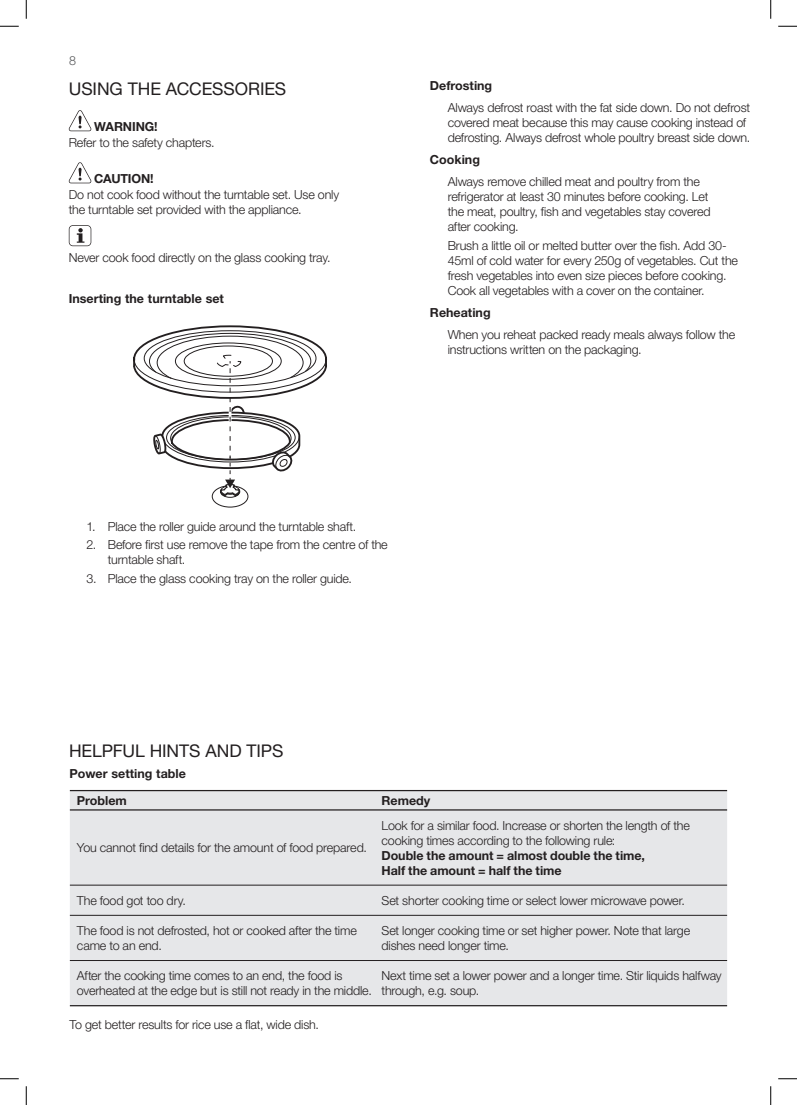
<style>
.page{position:relative;width:797px;height:1105px;background:#fff}
.page>*{position:absolute;margin:0;border:0;box-sizing:border-box;transform-origin:0 0}
.t1{font:17.5px "Helvetica Neue LT Std";letter-spacing:-.005em;color:#231f20}
.t2{font:300 12.5px/15px "Helvetica Neue LT Std";letter-spacing:-.015em;color:#231f20}
.t3{font:700 12.5px/26.8px "Helvetica Neue LT Std";color:#231f20}
.t4{font:300 12.5px "Helvetica Neue LT Std";color:#57585a}
</style>
<div class="page">
<svg style="left:69px;top:110px;width:22px;height:21px"></svg>
<svg style="left:69px;top:162px;width:22px;height:21px"></svg>
<svg style="left:69px;top:225px;width:22px;height:21px"></svg>
<div style="left:69px;top:226px;width:22px;height:19px;background:#fff;border-radius:3px"></div>
<svg style="left:77px;top:228px;width:7px;height:15px"></svg>
<div style="left:212px;top:485px;width:36px;height:22px;border:1px solid #231f20;border-radius:50%"></div>
<svg style="left:133px;top:325px;width:194px;height:173px"></svg>
<div style="left:70px;top:791px;width:657px;height:214px;background:#e6e7e9"></div>
<hr style="left:70px;top:885px;width:657px;height:1px;background:#231f20">
<hr style="left:70px;top:915px;width:657px;height:1px;background:#231f20">
<hr style="left:70px;top:960px;width:657px;height:1px;background:#231f20">
<hr style="left:70px;top:790px;width:657px;height:1px;background:#231f20">
<hr style="left:70px;top:809px;width:657px;height:1px;background:#231f20">
<hr style="left:70px;top:1005px;width:657px;height:1px;background:#231f20">
<svg style="left:0;top:25px;width:19px;height:2px"></svg>
<svg style="left:778px;top:25px;width:19px;height:2px"></svg>
<svg style="left:0;top:1078px;width:19px;height:1px"></svg>
<svg style="left:778px;top:1078px;width:19px;height:1px"></svg>
<svg style="left:25px;top:0;width:2px;height:19px"></svg>
<svg style="left:25px;top:1086px;width:2px;height:19px"></svg>
<svg style="left:770px;top:0;width:1px;height:19px"></svg>
<svg style="left:770px;top:1086px;width:1px;height:19px"></svg>
<p class="t4" style="left:69px;top:53px;width:8px">8</p>
<h1 class="t1" style="left:69px;top:79px;width:219px">USING THE ACCESSORIES</h1>
<p class="t3" style="left:94px;top:112px;width:65px">WARNING!</p>
<p class="t2" style="left:69px;top:134px;width:147px">Refer to the safety chapters.</p>
<p class="t3" style="left:94px;top:165px;width:61px">CAUTION!</p>
<p class="t2" style="left:69px;top:186px;width:272px">Do not cook food without the turntable set. Use only the turntable set provided with the appliance.</p>
<p class="t2" style="left:69px;top:250px;width:263px">Never cook food directly on the glass cooking tray.</p>
<p class="t3" style="left:69px;top:285px;width:157px">Inserting the turntable set</p>
<p class="t3" style="left:430px;top:72px;width:64px">Defrosting</p>
<p class="t2" style="left:447px;top:100px;width:304px">Always defrost roast with the fat side down. Do not defrost covered meat because this may cause cooking instead of defrosting. Always defrost whole poultry breast side down.</p>
<p class="t3" style="left:430px;top:146px;width:51px">Cooking</p>
<p class="t2" style="left:447px;top:174px;width:264px">Always remove chilled meat and poultry from the refrigerator at least 30 minutes before cooking. Let the meat, poultry, fish and vegetables stay covered after cooking.</p>
<p class="t2" style="left:447px;top:238px;width:292px">Brush a little oil or melted butter over the fish. Add 30- 45ml of cold water for every 250g of vegetables. Cut the fresh vegetables into even size pieces before cooking.<br>Cook all vegetables with a cover on the container.</p>
<p class="t3" style="left:430px;top:299px;width:62px">Reheating</p>
<p class="t2" style="left:447px;top:327px;width:289px">When you reheat packed ready meals always follow the instructions written on the packaging.</p>
<p class="t2" style="left:86px;top:518px;width:271px">1. Place the roller guide around the turntable shaft.</p>
<p class="t2" style="left:108px;top:537px;width:281px;text-indent:-21px">2. Before first use remove the tape from the centre of the turntable shaft.</p>
<p class="t2" style="left:86px;top:570px;width:267px">3. Place the glass cooking tray on the roller guide.</p>
<h1 class="t1" style="left:69px;top:740px;width:216px">HELPFUL HINTS AND TIPS</h1>
<p class="t3" style="left:77px;top:760px;width:110px;text-indent:-7px">Power setting table<br>Problem</p>
<p class="t2" style="left:77px;top:840px;width:291px">You cannot find details for the amount of food prepared.</p>
<p class="t3" style="left:381px;top:787px;width:50px">Remedy</p>
<p class="t2" style="left:381px;top:817px;width:310px">Look for a similar food. Increase or shorten the length of the cooking times according to the following rule:</p>
<p class="t3" style="left:381px;top:847px;width:265px;line-height:15px">Double the amount = almost double the time,<br>Half the amount = half the time</p>
<p class="t2" style="left:77px;top:892px;width:111px">The food got too dry.</p>
<p class="t2" style="left:381px;top:892px;width:305px">Set shorter cooking time or select lower microwave power.</p>
<p class="t2" style="left:77px;top:923px;width:281px">The food is not defrosted, hot or cooked after the time came to an end.</p>
<p class="t2" style="left:381px;top:923px;width:310px">Set longer cooking time or set higher power. Note that large dishes need longer time.</p>
<p class="t2" style="left:77px;top:968px;width:296px">After the cooking time comes to an end, the food is overheated at the edge but is still not ready in the middle.</p>
<p class="t2" style="left:381px;top:968px;width:341px">Next time set a lower power and a longer time. Stir liquids halfway through, e.g. soup.</p>
<p class="t2" style="left:69px;top:1016px;width:251px">To get better results for rice use a flat, wide dish.</p>
</div>
